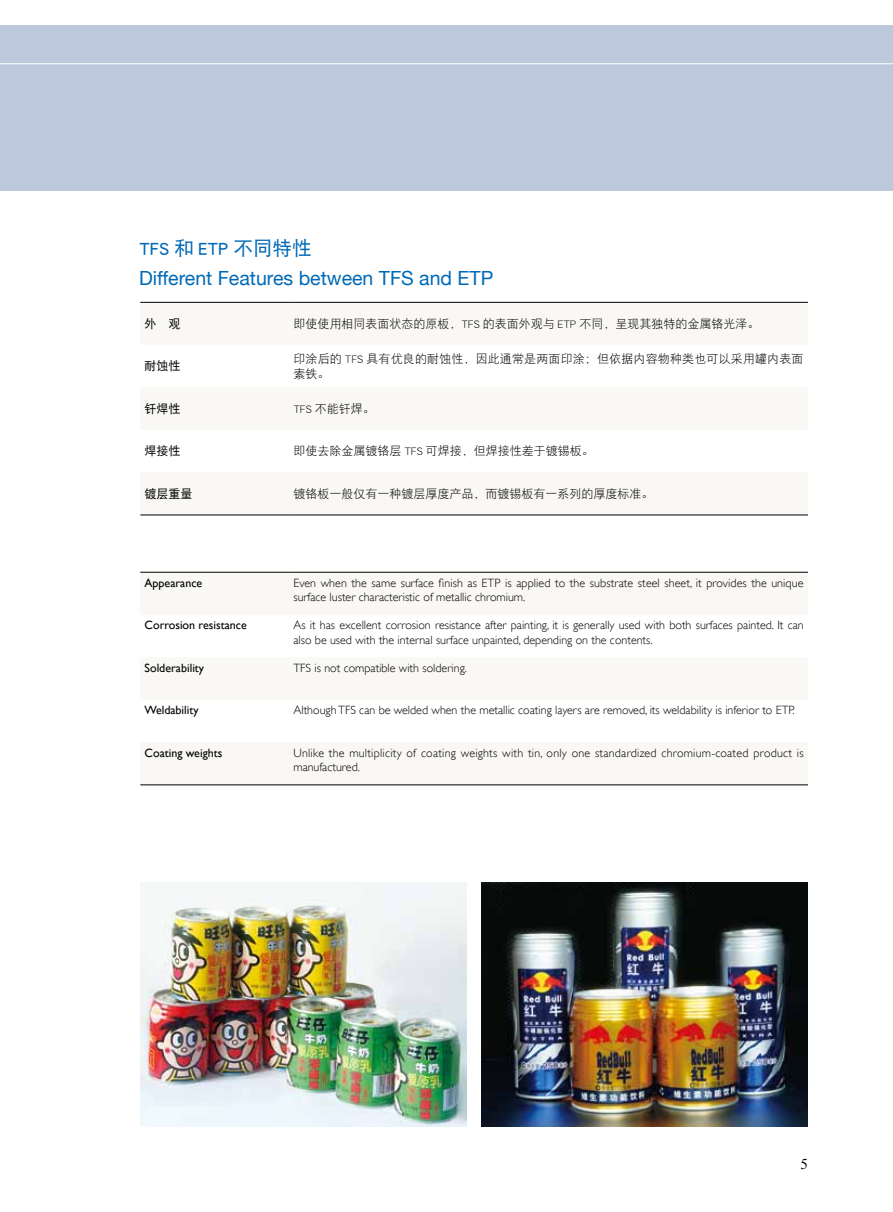
<style>
.page{position:relative;width:893px;height:1212px;background:#fff}
.page>*{position:absolute;margin:0;border:0;box-sizing:border-box;transform-origin:0 0}
.t1{font:19.5px "Helvetica Neue";color:#0069b7}
.t2{font:19.5px "DFP Hei W5";color:#0069b7}
.t3{font:15px "Times New Roman";color:#000}
.t4{font:300 12px/14.4px "Gill Sans";color:#000}
.t5{font:12px/14.4px "DFP Hei W3";color:#000}
.t6{font:300 12px/14.4px "Gill Sans";letter-spacing:.02em;color:#000}
.t7{font:12px "Gill Sans";color:#000}
.t8{font:12px "DFP Hei W5";color:#000}
</style>
<div class="page">
<div style="left:0;top:26px;width:893px;height:165px;background:#bdc8dc"></div>
<hr style="left:0;top:63px;width:893px;height:1px;background:#fff">
<svg style="left:140px;top:514px;width:668px;height:1px"></svg>
<hr style="left:140px;top:302px;width:149px;height:1px;background:#000">
<hr style="left:289px;top:302px;width:519px;height:1px;background:#000">
<hr style="left:140px;top:515px;width:149px;height:1px;background:#000">
<hr style="left:289px;top:515px;width:519px;height:1px;background:#000">
<hr style="left:140px;top:572px;width:149px;height:1px;background:#000">
<hr style="left:289px;top:572px;width:519px;height:1px;background:#000">
<hr style="left:140px;top:784px;width:149px;height:1px;background:#000">
<hr style="left:289px;top:784px;width:519px;height:1px;background:#000">
<img style="left:481px;top:883px;width:327px;height:244px">
<img style="left:140px;top:883px;width:327px;height:244px">
<h1 class="t2" style="left:139px;top:238px;width:174px">TFS 和 ETP 不同特性</h1>
<h1 class="t1" style="left:139px;top:266px;width:356px">Different Features between TFS and ETP</h1>
<p class="t8" style="left:145px;top:318px;width:37px">外 观</p>
<p class="t5" style="left:293px;top:316px;width:467px">即使使用相同表面状态的原板，TFS 的表面外观与 ETP 不同，呈现其独特的金属铬光泽。</p>
<p class="t8" style="left:145px;top:360px;width:37px">耐蚀性</p>
<p class="t5" style="left:293px;top:352px;width:512px">印涂后的 TFS 具有优良的耐蚀性，因此通常是两面印涂；但依据内容物种类也可以采用罐内表面素铁。</p>
<p class="t8" style="left:145px;top:403px;width:37px">钎焊性</p>
<p class="t5" style="left:293px;top:401px;width:83px">TFS 不能钎焊。</p>
<p class="t8" style="left:145px;top:445px;width:37px">焊接性</p>
<p class="t5" style="left:293px;top:444px;width:302px">即使去除金属镀铬层 TFS 可焊接，但焊接性差于镀锡板。</p>
<p class="t8" style="left:145px;top:488px;width:49px">镀层重量</p>
<p class="t5" style="left:293px;top:486px;width:361px">镀铬板一般仅有一种镀层厚度产品，而镀锡板有一系列的厚度标准。</p>
<p class="t7" style="left:145px;top:575px;width:59px">Appearance</p>
<p class="t4" style="left:293px;top:575px;width:512px">Even when the same surface finish as ETP is applied to the substrate steel sheet, it provides the unique surface luster characteristic of metallic chromium.</p>
<p class="t7" style="left:145px;top:618px;width:104px">Corrosion resistance</p>
<p class="t4" style="left:293px;top:618px;width:512px">As it has excellent corrosion resistance after painting, it is generally used with both surfaces painted. It can also be used with the internal surface unpainted, depending on the contents.</p>
<p class="t7" style="left:145px;top:660px;width:61px">Solderability</p>
<p class="t4" style="left:293px;top:660px;width:175px">TFS is not compatible with soldering.</p>
<p class="t7" style="left:145px;top:703px;width:56px">Weldability</p>
<p class="t4" style="left:293px;top:703px;width:503px">Although TFS can be welded when the metallic coating layers are removed, its weldability is inferior to ETP.</p>
<p class="t7" style="left:145px;top:745px;width:79px">Coating weights</p>
<p class="t6" style="left:293px;top:745px;width:512px">Unlike the multiplicity of coating weights with tin, only one standardized chromium-coated product is manufactured.</p>
<p class="t3" style="left:800px;top:1154px;width:9px">5</p>
</div>
